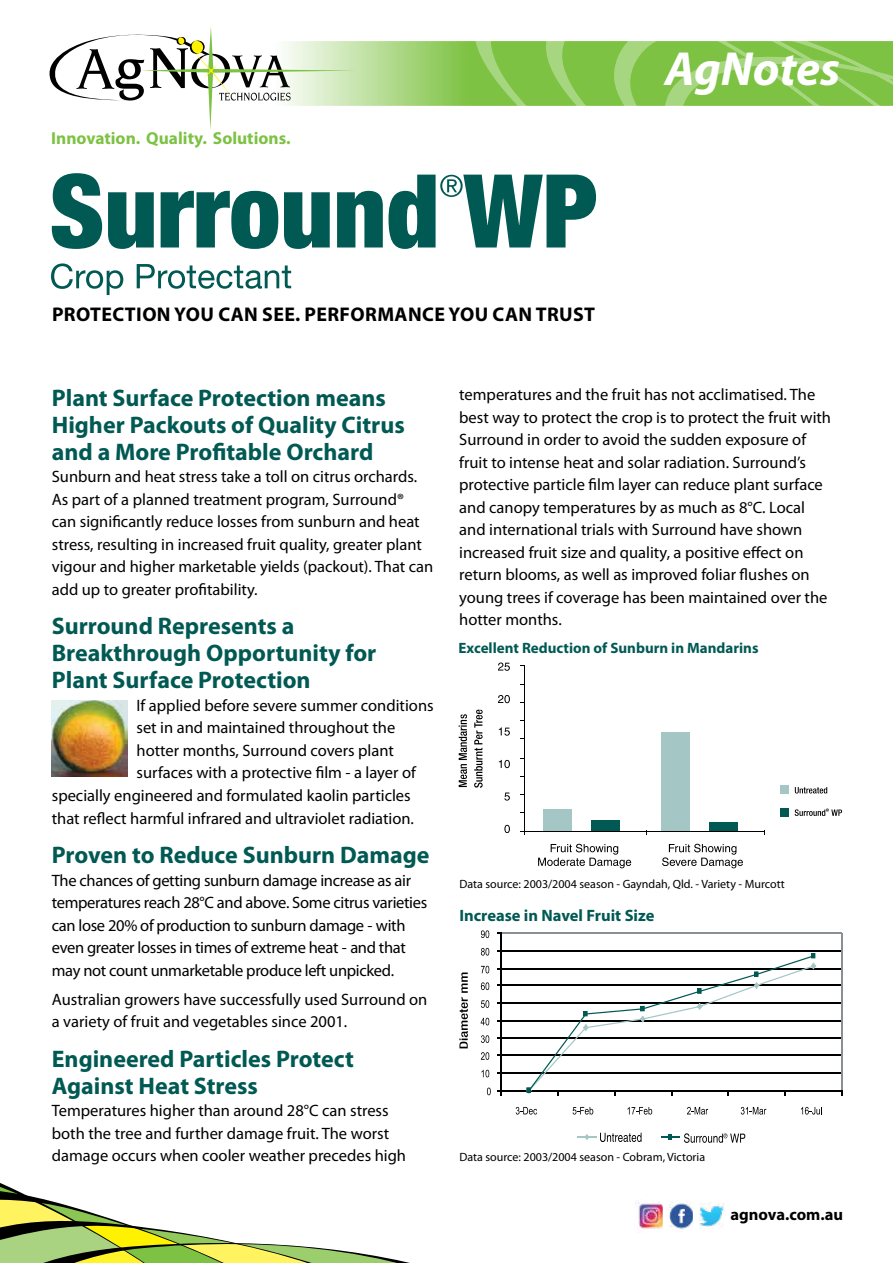
<style>
.page{position:relative;width:893px;height:1263px;background:#fff}
.page>*{position:absolute;margin:0;border:0;box-sizing:border-box;transform-origin:0 0}
.t1{font:italic 700 48px "Myriad Pro";color:#fff}
.t2{font:700 24px/27px "Myriad Pro";color:#005953}
.t3{font:700 19.95px "Myriad Pro";letter-spacing:.02em;color:#000}
.t4{font:700 17.4px "Myriad Pro";color:#7dc242}
.t5{font:16.5px/22.5px "Myriad Pro";color:#000}
.t6{font:16.5px/22.5px "Myriad Pro";letter-spacing:-.02em;color:#000}
.t7{font:700 16.5px "Myriad Pro";color:#005953}
.t8{font:700 16.5px "Myriad Pro";color:#000}
.t9{font:700 15px "Myriad Pro";color:#005953}
.t10{font:12px "Myriad Pro";color:#000}
</style>
<div class="page">
<svg style="left:49px;top:27px;width:417px;height:103px"></svg>
<svg style="left:466px;top:41px;width:427px;height:157px"></svg>
<svg style="left:0;top:1183px;width:410px;height:80px"></svg>
<img style="left:52px;top:700px;width:75px;height:77px">
<div style="left:781px;top:785px;width:8px;height:9px;background:#a4c7c6"></div>
<svg style="left:795px;top:787px;width:32px;height:6px"></svg>
<div style="left:781px;top:808px;width:8px;height:8px;background:#005953"></div>
<svg style="left:795px;top:808px;width:47px;height:8px"></svg>
<div style="left:543px;top:809px;width:29px;height:22px;background:#a4c7c6"></div>
<div style="left:661px;top:733px;width:29px;height:98px;background:#a4c7c6"></div>
<div style="left:591px;top:820px;width:29px;height:11px;background:#005953"></div>
<div style="left:709px;top:822px;width:29px;height:9px;background:#005953"></div>
<hr style="left:524px;top:666px;width:1px;height:165px;background:#000">
<hr style="left:524px;top:831px;width:241px;height:1px;background:#000">
<svg style="left:504px;top:825px;width:6px;height:8px"></svg>
<svg style="left:504px;top:792px;width:6px;height:8px"></svg>
<svg style="left:499px;top:760px;width:11px;height:8px"></svg>
<svg style="left:499px;top:727px;width:11px;height:9px"></svg>
<svg style="left:498px;top:695px;width:12px;height:8px"></svg>
<svg style="left:498px;top:662px;width:12px;height:9px"></svg>
<svg style="left:538px;top:844px;width:93px;height:24px"></svg>
<svg style="left:662px;top:844px;width:81px;height:24px"></svg>
<svg style="left:459px;top:714px;width:8px;height:73px"></svg>
<svg style="left:474px;top:710px;width:9px;height:78px"></svg>
<svg style="left:459px;top:972px;width:9px;height:76px"></svg>
<hr style="left:500px;top:1072px;width:342px;height:1px;background:#000">
<hr style="left:500px;top:1055px;width:342px;height:1px;background:#000">
<hr style="left:500px;top:1038px;width:342px;height:1px;background:#000">
<hr style="left:500px;top:1020px;width:342px;height:1px;background:#000">
<hr style="left:500px;top:1003px;width:342px;height:1px;background:#000">
<hr style="left:500px;top:985px;width:342px;height:1px;background:#000">
<hr style="left:500px;top:968px;width:342px;height:1px;background:#000">
<hr style="left:500px;top:950px;width:342px;height:1px;background:#000">
<hr style="left:500px;top:933px;width:342px;height:1px;background:#889096">
<hr style="left:841px;top:933px;width:1px;height:158px;background:#889096">
<hr style="left:500px;top:933px;width:1px;height:158px;background:#000">
<hr style="left:500px;top:1090px;width:342px;height:1px;background:#000">
<svg style="left:526px;top:953px;width:290px;height:142px"></svg>
<svg style="left:487px;top:1087px;width:4px;height:8px"></svg>
<svg style="left:481px;top:1070px;width:8px;height:7px"></svg>
<svg style="left:481px;top:1052px;width:8px;height:8px"></svg>
<svg style="left:481px;top:1035px;width:8px;height:8px"></svg>
<svg style="left:481px;top:1018px;width:8px;height:7px"></svg>
<svg style="left:481px;top:1000px;width:8px;height:8px"></svg>
<svg style="left:481px;top:982px;width:8px;height:8px"></svg>
<svg style="left:481px;top:966px;width:8px;height:7px"></svg>
<svg style="left:481px;top:948px;width:8px;height:7px"></svg>
<svg style="left:481px;top:930px;width:8px;height:8px"></svg>
<svg style="left:516px;top:1107px;width:21px;height:7px"></svg>
<svg style="left:573px;top:1107px;width:20px;height:7px"></svg>
<svg style="left:627px;top:1107px;width:25px;height:7px"></svg>
<svg style="left:687px;top:1107px;width:21px;height:7px"></svg>
<svg style="left:741px;top:1107px;width:25px;height:7px"></svg>
<svg style="left:801px;top:1107px;width:21px;height:7px"></svg>
<svg style="left:577px;top:1133px;width:64px;height:9px"></svg>
<svg style="left:661px;top:1133px;width:84px;height:10px"></svg>
<img style="left:670px;top:1201px;width:23px;height:28px">
<img style="left:700px;top:1202px;width:24px;height:25px">
<img style="left:635px;top:1202px;width:27px;height:27px">
<svg style="left:51px;top:263px;width:240px;height:32px"></svg>
<svg style="left:52px;top:173px;width:544px;height:76px"></svg>
<p class="t4" style="left:51px;top:128px;width:241px">Innovation. Quality. Solutions.</p>
<p class="t3" style="left:52px;top:303px;width:545px">PROTECTION YOU CAN SEE. PERFORMANCE YOU CAN TRUST</p>
<h1 class="t1" style="left:665px;top:43px;width:177px">AgNotes</h1>
<h2 class="t2" style="left:52px;top:384px;width:354px">Plant Surface Protection means<br>Higher Packouts of Quality Citrus and a More Profitable Orchard</h2>
<p class="t5" style="left:52px;top:466px;width:383px">Sunburn and heat stress take a toll on citrus orchards.<br>As part of a planned treatment program, Surround®<br>can significantly reduce losses from sunburn and heat stress, resulting in increased fruit quality, greater plant vigour and higher marketable yields (packout). That can add up to greater profitability.</p>
<h2 class="t2" style="left:52px;top:613px;width:326px">Surround Represents a<br>Breakthrough Opportunity for<br>Plant Surface Protection</h2>
<p class="t5" style="left:137px;top:694px;width:299px">If applied before severe summer conditions</p>
<p class="t5" style="left:137px;top:717px;width:260px">set in and maintained throughout the</p>
<p class="t5" style="left:137px;top:739px;width:259px">hotter months, Surround covers plant</p>
<p class="t5" style="left:137px;top:762px;width:281px">surfaces with a protective film - a layer of</p>
<p class="t5" style="left:52px;top:784px;width:360px">specially engineered and formulated kaolin particles</p>
<p class="t5" style="left:52px;top:807px;width:364px">that reflect harmful infrared and ultraviolet radiation.</p>
<h2 class="t2" style="left:52px;top:842px;width:379px">Proven to Reduce Sunburn Damage</h2>
<p class="t6" style="left:52px;top:869px;width:377px">The chances of getting sunburn damage increase as air temperatures reach 28°C and above. Some citrus varieties can lose 20% of production to sunburn damage - with even greater losses in times of extreme heat - and that may not count unmarketable produce left unpicked.</p>
<p class="t5" style="left:52px;top:988px;width:377px">Australian growers have successfully used Surround on a variety of fruit and vegetables since 2001.</p>
<h2 class="t2" style="left:52px;top:1046px;width:304px">Engineered Particles Protect<br>Against Heat Stress</h2>
<p class="t5" style="left:52px;top:1100px;width:356px">Temperatures higher than around 28°C can stress both the tree and further damage fruit. The worst damage occurs when cooler weather precedes high</p>
<p class="t5" style="left:459px;top:384px;width:373px">temperatures and the fruit has not acclimatised. The best way to protect the crop is to protect the fruit with Surround in order to avoid the sudden exposure of fruit to intense heat and solar radiation. Surround’s protective particle film layer can reduce plant surface and canopy temperatures by as much as 8°C. Local and international trials with Surround have shown increased fruit size and quality, a positive effect on return blooms, as well as improved foliar flushes on young trees if coverage has been maintained over the hotter months.</p>
<p class="t9" style="left:459px;top:640px;width:301px">Excellent Reduction of Sunburn in Mandarins</p>
<p class="t10" style="left:459px;top:877px;width:327px">Data source: 2003/2004 season - Gayndah, Qld. - Variety - Murcott</p>
<p class="t7" style="left:459px;top:906px;width:197px">Increase in Navel Fruit Size</p>
<p class="t10" style="left:459px;top:1150px;width:247px">Data source: 2003/2004 season - Cobram, Victoria</p>
<p class="t8" style="left:730px;top:1205px;width:114px">agnova.com.au</p>
</div>
